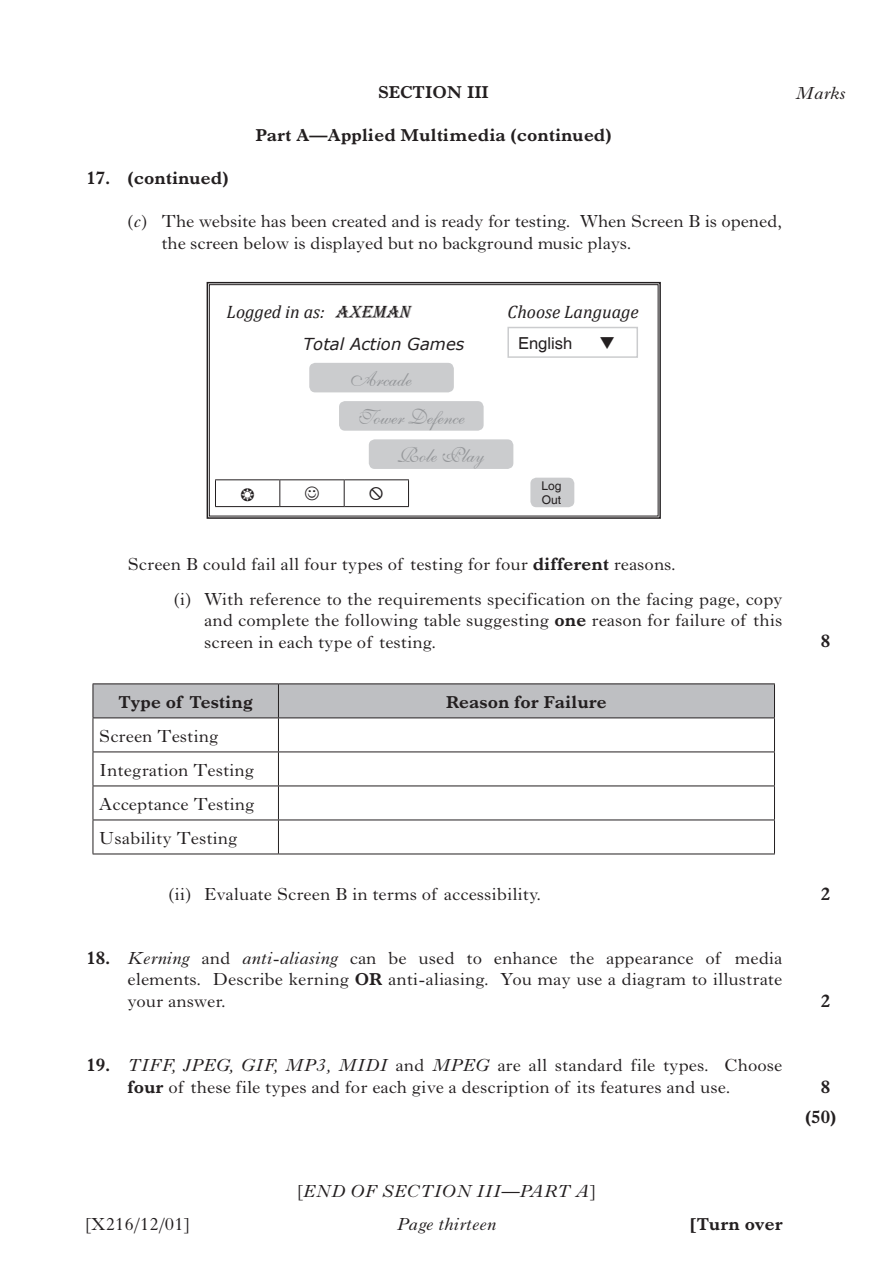
<style>
.page{position:relative;width:893px;height:1263px;background:#fff}
.page>*{position:absolute;margin:0;border:0;box-sizing:border-box;transform-origin:0 0}
.t1{font:21px "Shelley Volante BT";color:#95979a}
._1{font:18px/21.6px "Imprint";color:#231f20;text-align:justify}
.a__5_format_18mm_in{font:18px/21.6px "Imprint";letter-spacing:-.01em;color:#231f20}
.i__3_format{font:18px/21.6px "Imprint";color:#231f20;text-align:justify}
.a__5_format_10mm_in{font:700 18px "Imprint";color:#231f20}
.t2{font:italic 18px "Imprint";color:#231f20}
.t3{font:italic 18px "Cambria";color:#231f20}
.a__5_format_18mm_in-2{font:700 18px "Imprint";color:#231f20}
.t4{font:italic 16.5px "Verdana";color:#231f20}
.t5{font:16.5px "Helvetica";color:#231f20}
.t6{font:12px "Helvetica";color:#231f20}
.s1{font-style:italic}
.s2{font-family:"Algerian"}
.s3{font-weight:700}
.s4{font-family:"Times";font-style:italic}
.s5{font-style:normal}
</style>
<div class="page">
<svg style="left:206px;top:281px;width:455px;height:238px"></svg>
<div style="left:209px;top:284px;width:449px;height:232px;border:1px solid #231f20"></div>
<div style="left:507px;top:327px;width:131px;height:31px;border:2px solid #cbccce"></div>
<div style="left:309px;top:363px;width:145px;height:29px;background:#cbccce;border-radius:6px"></div>
<div style="left:339px;top:401px;width:145px;height:30px;background:#cbccce;border-radius:6px"></div>
<div style="left:369px;top:439px;width:144px;height:30px;background:#cbccce;border-radius:6px"></div>
<div style="left:530px;top:478px;width:44px;height:29px;background:#cbccce;border-radius:6px"></div>
<hr style="left:215px;top:479px;width:65px;height:1px;background:#231f20">
<svg style="left:215px;top:480px;width:1px;height:26px"></svg>
<hr style="left:280px;top:479px;width:64px;height:1px;background:#231f20">
<svg style="left:279px;top:480px;width:1px;height:26px"></svg>
<hr style="left:344px;top:479px;width:65px;height:1px;background:#231f20">
<svg style="left:344px;top:480px;width:1px;height:26px"></svg>
<svg style="left:408px;top:480px;width:1px;height:26px"></svg>
<hr style="left:215px;top:506px;width:65px;height:1px;background:#231f20">
<hr style="left:280px;top:506px;width:64px;height:1px;background:#231f20">
<hr style="left:344px;top:506px;width:65px;height:1px;background:#231f20">
<div style="left:94px;top:684px;width:680px;height:33px;background:#bebfc2"></div>
<hr style="left:93px;top:683px;width:185px;height:1px;background:#231f20">
<hr style="left:93px;top:684px;width:1px;height:33px;background:#231f20">
<hr style="left:278px;top:683px;width:497px;height:1px;background:#231f20">
<hr style="left:278px;top:684px;width:1px;height:33px;background:#231f20">
<hr style="left:774px;top:684px;width:1px;height:33px;background:#231f20">
<hr style="left:93px;top:717px;width:185px;height:1px;background:#231f20">
<hr style="left:93px;top:718px;width:1px;height:33px;background:#231f20">
<hr style="left:278px;top:717px;width:497px;height:1px;background:#231f20">
<hr style="left:278px;top:718px;width:1px;height:33px;background:#231f20">
<hr style="left:774px;top:718px;width:1px;height:33px;background:#231f20">
<hr style="left:93px;top:751px;width:185px;height:1px;background:#231f20">
<hr style="left:93px;top:752px;width:1px;height:33px;background:#231f20">
<hr style="left:278px;top:751px;width:497px;height:1px;background:#231f20">
<hr style="left:278px;top:752px;width:1px;height:33px;background:#231f20">
<hr style="left:774px;top:752px;width:1px;height:33px;background:#231f20">
<hr style="left:93px;top:785px;width:185px;height:1px;background:#231f20">
<hr style="left:93px;top:786px;width:1px;height:33px;background:#231f20">
<hr style="left:278px;top:785px;width:497px;height:1px;background:#231f20">
<hr style="left:278px;top:786px;width:1px;height:33px;background:#231f20">
<hr style="left:774px;top:786px;width:1px;height:33px;background:#231f20">
<hr style="left:93px;top:819px;width:185px;height:1px;background:#231f20">
<hr style="left:93px;top:820px;width:1px;height:34px;background:#231f20">
<hr style="left:278px;top:819px;width:497px;height:1px;background:#231f20">
<hr style="left:278px;top:820px;width:1px;height:34px;background:#231f20">
<hr style="left:774px;top:820px;width:1px;height:34px;background:#231f20">
<hr style="left:93px;top:854px;width:185px;height:1px;background:#231f20">
<hr style="left:278px;top:854px;width:497px;height:1px;background:#231f20">
<svg style="left:305px;top:486px;width:14px;height:14px"></svg>
<svg style="left:370px;top:486px;width:13px;height:14px"></svg>
<svg style="left:600px;top:337px;width:14px;height:12px"></svg>
<svg style="left:241px;top:488px;width:13px;height:13px"></svg>
<p class="a__5_format_10mm_in" style="left:378px;top:82px;width:112px">SECTION III</p>
<p class="a__5_format_10mm_in" style="left:256px;top:125px;width:357px">Part A—Applied Multimedia (continued)</p>
<p class="a__5_format_10mm_in" style="left:87px;top:168px;width:144px">17. (continued)</p>
<p class="a__5_format_18mm_in" style="left:162px;top:210px;width:622px;text-indent:-34px">(<span class="s1">c</span>) The website has been created and is ready for testing. When Screen B is opened, the screen below is displayed but no background music plays.</p>
<p class="t2" style="left:796px;top:82px;width:52px">Marks</p>
<p class="t3" style="left:227px;top:299px;width:190px">Logged in as: <span class="s2">AXEMAN</span></p>
<p class="t3" style="left:508px;top:299px;width:133px">Choose Language</p>
<p class="t4" style="left:303px;top:333px;width:163px">Total Action Games</p>
<p class="t5" style="left:518px;top:333px;width:56px">English</p>
<p class="t1" style="left:351px;top:366px;width:62px">Arcade</p>
<p class="t1" style="left:357px;top:404px;width:109px">Tower Defence</p>
<p class="t1" style="left:397px;top:442px;width:88px">Role Play</p>
<p class="t6" style="left:541px;top:478px;width:22px">Log</p>
<p class="t6" style="left:542px;top:493px;width:21px">Out</p>
<p class="a__5_format_18mm_in" style="left:128px;top:553px;width:550px">Screen B could fail all four types of testing for four <span class="s3">different</span> reasons.</p>
<p class="i__3_format" style="left:204px;top:588px;width:580px;text-indent:-30px">(i) With reference to the requirements specification on the facing page, copy and complete the following table suggesting <span class="s3">one</span> reason for failure of this screen in each type of testing.</p>
<p class="a__5_format_18mm_in-2" style="left:118px;top:691px;width:136px">Type of Testing</p>
<p class="a__5_format_18mm_in-2" style="left:446px;top:691px;width:162px">Reason for Failure</p>
<p class="a__5_format_18mm_in" style="left:99px;top:725px;width:121px">Screen Testing</p>
<p class="a__5_format_18mm_in" style="left:99px;top:759px;width:157px">Integration Testing</p>
<p class="a__5_format_18mm_in" style="left:99px;top:793px;width:157px">Acceptance Testing</p>
<p class="a__5_format_18mm_in" style="left:99px;top:827px;width:140px">Usability Testing</p>
<p class="i__3_format" style="left:168px;top:883px;width:374px">(ii) Evaluate Screen B in terms of accessibility.</p>
<p class="_1" style="left:128px;top:947px;width:656px;text-indent:-41px"><span class="s3">18.</span> <span class="s1">Kerning</span> and <span class="s1">anti-aliasing</span> can be used to enhance the appearance of media elements. Describe kerning <span class="s3">OR</span> anti-aliasing. You may use a diagram to illustrate your answer.</p>
<p class="_1" style="left:87px;top:1054px;width:697px;text-align:center"><span class="s3">19.</span> <span class="s1">TIFF,</span> <span class="s4">J</span><span class="s1">PEG, GIF, MP3, MIDI</span> and <span class="s1">MPEG</span> are all standard file types. Choose <span class="s3">four</span> of these file types and for each give a description of its features and use.</p>
<p class="a__5_format_10mm_in" style="left:821px;top:631px;width:11px">8</p>
<p class="a__5_format_10mm_in" style="left:821px;top:883px;width:11px">2</p>
<p class="a__5_format_10mm_in" style="left:821px;top:991px;width:11px">2</p>
<p class="a__5_format_10mm_in" style="left:821px;top:1076px;width:11px">8</p>
<p class="a__5_format_10mm_in" style="left:805px;top:1107px;width:33px">(50)</p>
<p class="t2" style="left:297px;top:1181px;width:300px"><span class="s5">[</span>END OF SECTION III—PART A<span class="s5">]</span></p>
<p class="i__3_format" style="left:85px;top:1213px;width:106px">[X216/12/01]</p>
<p class="t2" style="left:397px;top:1213px;width:101px">Page thirteen</p>
<p class="a__5_format_10mm_in" style="left:690px;top:1213px;width:95px">[Turn over</p>
</div>
